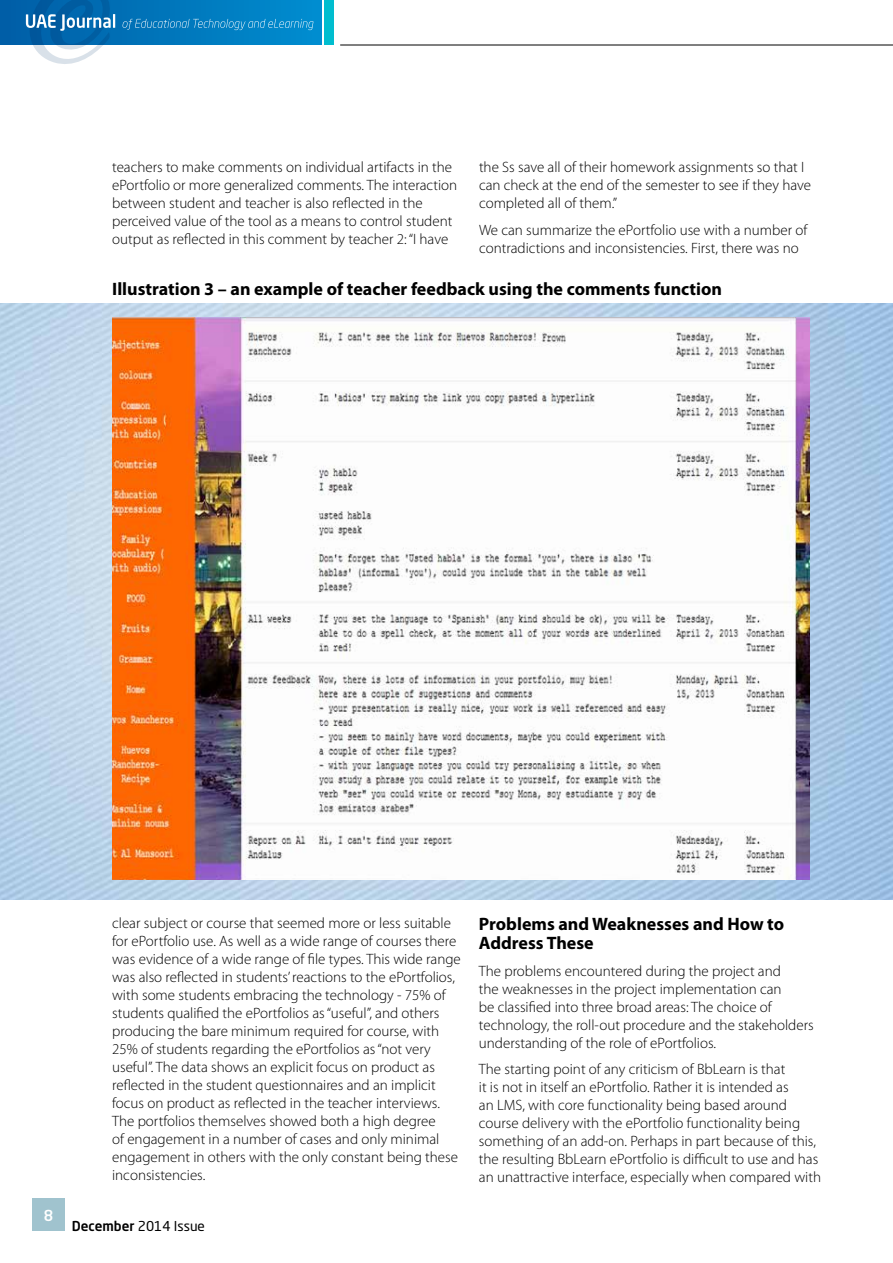
<style>
.page{position:relative;width:893px;height:1263px;background:#fff}
.page>*{position:absolute;margin:0;border:0;box-sizing:border-box;transform-origin:0 0}
.t1{font:700 18px/19.5px "Myriad Pro";color:#000}
.t2{font:300 15px/18px "Myriad Pro";color:#000}
.t3{font:500 15px "Neo Sans Std";color:#fff}
.t4{font:13.5px "Neo Sans Std";color:#000}
.s1{font-weight:500}
</style>
<div class="page">
<img style="left:0;top:303px;width:893px;height:596px">
<img style="left:112px;top:317px;width:697px;height:563px">
<svg style="left:0;top:0;width:321px;height:45px;background:#0079bd"></svg>
<div style="left:324px;top:0;width:10px;height:45px;background:#00bdcf"></div>
<svg style="left:26px;top:0;width:89px;height:64px"></svg>
<svg style="left:123px;top:19px;width:190px;height:11px;background:#208dc9"></svg>
<hr style="left:340px;top:45px;width:553px;height:1px;background:#000">
<div style="left:32px;top:1198px;width:33px;height:33px;background:#a0c3ce"></div>
<p class="t2" style="left:112px;top:159px;width:347px">teachers to make comments on individual artifacts in the ePortfolio or more generalized comments. The interaction between student and teacher is also reflected in the perceived value of the tool as a means to control student output as reflected in this comment by teacher 2: “I have</p>
<p class="t2" style="left:479px;top:159px;width:334px">the Ss save all of their homework assignments so that I can check at the end of the semester to see if they have completed all of them.”</p>
<p class="t2" style="left:479px;top:221px;width:330px">We can summarize the ePortfolio use with a number of contradictions and inconsistencies. First, there was no</p>
<p class="t1" style="left:112px;top:279px;width:611px">Illustration 3 – an example of teacher feedback using the comments function</p>
<p class="t3" style="left:44px;top:1206px;width:11px">8</p>
<p class="t2" style="left:112px;top:914px;width:350px">clear subject or course that seemed more or less suitable for ePortfolio use. As well as a wide range of courses there was evidence of a wide range of file types. This wide range was also reflected in students’ reactions to the ePortfolios, with some students embracing the technology - 75% of students qualified the ePortfolios as “useful”, and others producing the bare minimum required for course, with 25% of students regarding the ePortfolios as “not very useful”. The data shows an explicit focus on product as reflected in the student questionnaires and an implicit focus on product as reflected in the teacher interviews.<br>The portfolios themselves showed both a high degree<br>of engagement in a number of cases and only minimal engagement in others with the only constant being these inconsistencies.</p>
<p class="t1" style="left:479px;top:913px;width:307px">Problems and Weaknesses and How to<br>Address These</p>
<p class="t2" style="left:479px;top:962px;width:336px">The problems encountered during the project and<br>the weaknesses in the project implementation can<br>be classified into three broad areas: The choice of technology, the roll-out procedure and the stakeholders understanding of the role of ePortfolios.</p>
<p class="t2" style="left:479px;top:1061px;width:344px">The starting point of any criticism of BbLearn is that<br>it is not in itself an ePortfolio. Rather it is intended as<br>an LMS, with core functionality being based around course delivery with the ePortfolio functionality being something of an add-on. Perhaps in part because of this, the resulting BbLearn ePortfolio is difficult to use and has an unattractive interface, especially when compared with</p>
<p class="t4" style="left:72px;top:1218px;width:135px"><span class="s1">December</span> 2014 Issue</p>
</div>
